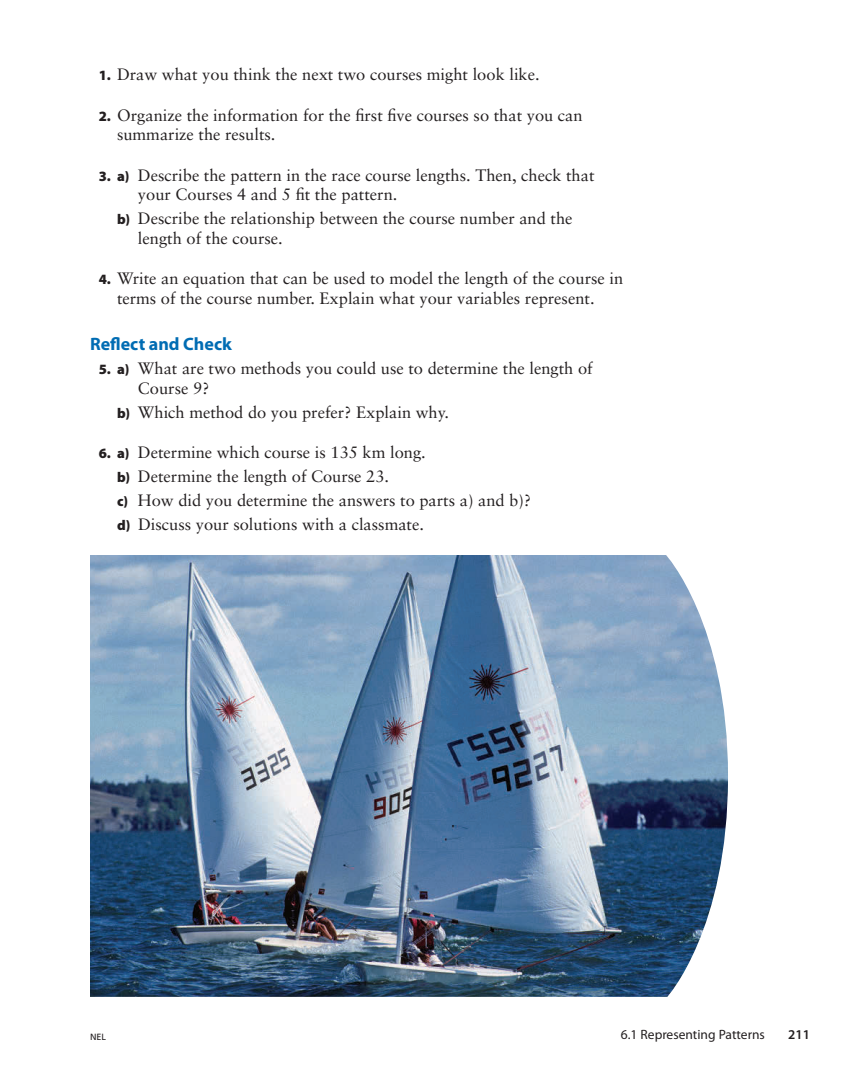
<style>
.page{position:relative;width:864px;height:1080px;background:#fff}
.page>*{position:absolute;margin:0;border:0;box-sizing:border-box;transform-origin:0 0}
.t1{font:700 18px "Myriad Pro";color:#006cb3}
.t2{font:16.5px/19.5px "Sabon";color:#231f20}
.t3{font:13.5px "Myriad Pro";color:#231f20}
.t4{font:600 13.5px "Myriad Pro";color:#231f20}
.t5{font:9px "Frutiger LT Std";color:#231f20}
.s1{font-family:"Myriad Pro";font-weight:900;font-size:14.25px}
</style>
<div class="page">
<img style="left:90px;top:555px;width:638px;height:442px">
<p class="t2" style="left:99px;top:65px;width:442px"><span class="s1">1.</span> Draw what you think the next two courses might look like.</p>
<p class="t2" style="left:117px;top:105px;width:467px;text-indent:-18px"><span class="s1">2.</span> Organize the information for the first five courses so that you can summarize the results.</p>
<p class="t2" style="left:138px;top:165px;width:458px;text-indent:-39px"><span class="s1">3. a)</span> Describe the pattern in the race course lengths. Then, check that your Courses 4 and 5 fit the pattern.</p>
<p class="t2" style="left:138px;top:209px;width:436px;text-indent:-21px"><span class="s1">b)</span> Describe the relationship between the course number and the length of the course.</p>
<p class="t2" style="left:117px;top:269px;width:508px;text-indent:-18px"><span class="s1">4.</span> Write an equation that can be used to model the length of the course in terms of the course number. Explain what your variables represent.</p>
<p class="t1" style="left:90px;top:332px;width:143px">Reflect and Check</p>
<p class="t2" style="left:138px;top:359px;width:456px;text-indent:-39px"><span class="s1">5. a)</span> What are two methods you could use to determine the length of<br>Course 9?</p>
<p class="t2" style="left:117px;top:402px;width:334px"><span class="s1">b)</span> Which method do you prefer? Explain why.</p>
<p class="t2" style="left:117px;top:440px;width:416px;line-height:24px;text-indent:-18px"><span class="s1">6. a)</span> Determine which course is 135 km long.<br><span class="s1">b)</span> Determine the length of Course 23.<br><span class="s1">c)</span> How did you determine the answers to parts a) and b)? <span class="s1">d)</span> Discuss your solutions with a classmate.</p>
<p class="t5" style="left:90px;top:1032px;width:18px">NEL</p>
<p class="t3" style="left:621px;top:1026px;width:146px">6.1 Representing Patterns</p>
<p class="t4" style="left:788px;top:1026px;width:23px">211</p>
</div>
